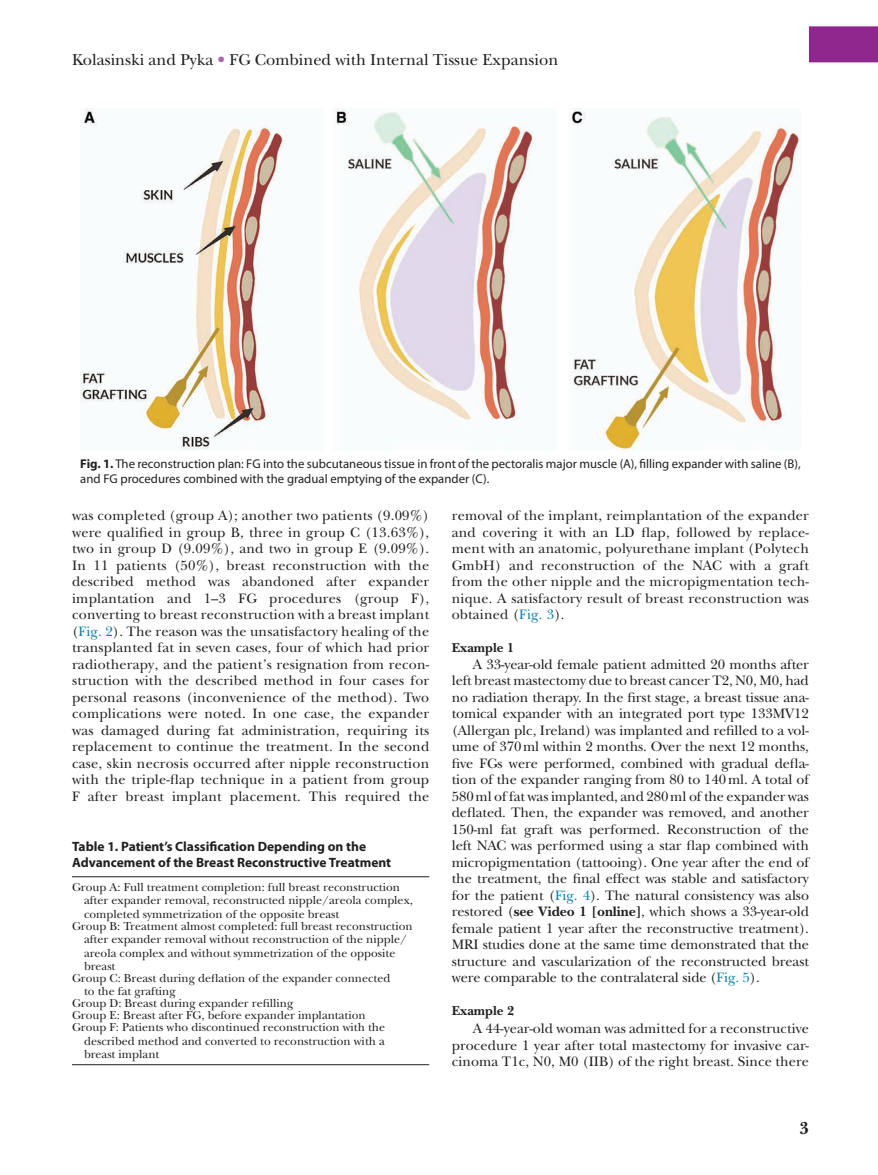
<style>
.page{position:relative;width:878px;height:1175px;background:#fff}
.page>*{position:absolute;margin:0;border:0;box-sizing:border-box;transform-origin:0 0}
.t1{font:700 18px "New Baskerville Std";color:#231f20}
.t2{font:16.5px "New Baskerville Std";color:#231f20}
.t3{font:14.25px/16.5px "New Baskerville Std";letter-spacing:.01em;color:#231f20;text-align:justify}
.t4{font:700 13.5px/16.5px "Myriad Pro";color:#231f20}
.t5{font:700 13.5px "New Baskerville Std";color:#231f20}
.t6{font:12.75px/15px "Myriad Pro";color:#231f20}
.t7{font:12px/13.5px "New Baskerville Std";color:#231f20}
.s1{color:#a866aa}
.s2{font-weight:700}
.s3{color:#0f7eac}
</style>
<div class="page">
<div style="left:808px;top:26px;width:70px;height:36px;background:#8f278f"></div>
<img style="left:80px;top:108px;width:720px;height:343px">
<hr style="left:72px;top:876px;width:357px;height:1px;background:#231f20">
<hr style="left:72px;top:1064px;width:357px;height:1px;background:#231f20">
<p class="t2" style="left:72px;top:50px;width:488px">Kolasinski and Pyka <span class="s1">•</span> FG Combined with Internal Tissue Expansion</p>
<p class="t6" style="left:80px;top:456px;width:722px"><span class="s2">Fig. 1.</span> The reconstruction plan: FG into the subcutaneous tissue in front of the pectoralis major muscle (A), filling expander with saline (B), and FG procedures combined with the gradual emptying of the expander (C).</p>
<p class="t3" style="left:72px;top:507px;width:359px">was completed (group A); another two patients (9.09%) were qualified in group B, three in group C (13.63%), two in group D (9.09%), and two in group E (9.09%).<br>In 11 patients (50%), breast reconstruction with the described method was abandoned after expander implantation and 1–3 FG procedures (group F), converting to breast reconstruction with a breast implant (<span class="s3">Fig. 2</span>). The reason was the unsatisfactory healing of the transplanted fat in seven cases, four of which had prior radiotherapy‚ and the patient’s resignation from recon&shy;struction with the described method in four cases for personal reasons (inconvenience of the method). Two complications were noted. In one case, the expander was damaged during fat administration, requiring its replacement to continue the treatment. In the second case, skin necrosis occurred after nipple reconstruction with the triple-flap technique in a patient from group F after breast implant placement. This required the</p>
<p class="t3" style="left:452px;top:507px;width:359px">removal of the implant, reimplantation of the expander and covering it with an LD flap, followed by replace&shy;ment with an anatomic, polyurethane implant (Polytech GmbH) and reconstruction of the NAC with a graft from the other nipple and the micropigmentation tech&shy;nique. A satisfactory result of breast reconstruction was obtained (<span class="s3">Fig. 3</span>).</p>
<p class="t5" style="left:452px;top:640px;width:64px">Example 1</p>
<p class="t3" style="left:451px;top:656px;width:359px;text-indent:21px">A 33-year-old female patient admitted 20 months after left breast mastectomy due to breast cancer T2, N0, M0, had no radiation therapy. In the first stage, a breast tissue ana&shy;tomical expander with an integrated port type 133MV12 (Allergan plc, Ireland) was implanted and refilled to a vol&shy;ume of 370ml within 2 months. Over the next 12 months, five FGs were performed, combined with gradual defla&shy;tion of the expander ranging from 80 to 140ml. A total of 580ml of fat was implanted, and 280ml of the expander was deflated. Then, the expander was removed, and another 150-ml fat graft was performed. Reconstruction of the left NAC was performed using a star flap combined with micropigmentation (tattooing). One year after the end of the treatment, the final effect was stable and satisfactory for the patient (<span class="s3">Fig. 4</span>). The natural consistency was also restored (<span class="s2">see Video 1 [online]</span>, which shows a 33-year-old female patient 1 year after the reconstructive treatment).<br>MRI studies done at the same time demonstrated that the structure and vascularization of the reconstructed breast were comparable to the contralateral side (<span class="s3">Fig. 5</span>).</p>
<p class="t5" style="left:452px;top:1003px;width:64px">Example 2</p>
<p class="t3" style="left:451px;top:1020px;width:359px;text-indent:21px">A 44-year-old woman was admitted for a reconstructive procedure 1 year after total mastectomy for invasive car&shy;cinoma T1c, N0, M0 (IIB) of the right breast. Since there</p>
<p class="t4" style="left:72px;top:837px;width:321px">Table 1. Patient’s Classification Depending on the<br>Advancement of the Breast Reconstructive Treatment</p>
<p class="t7" style="left:84px;top:880px;width:330px;text-indent:-12px">Group A: Full treatment completion: full breast reconstruction after expander removal, reconstructed nipple/areola complex, completed symmetrization of the opposite breast</p>
<p class="t7" style="left:84px;top:919px;width:330px;text-indent:-12px">Group B: Treatment almost completed: full breast reconstruction after expander removal without reconstruction of the nipple/ areola complex and without symmetrization of the opposite breast</p>
<p class="t7" style="left:84px;top:971px;width:308px;text-indent:-12px">Group C: Breast during deflation of the expander connected to the fat grafting</p>
<p class="t7" style="left:72px;top:997px;width:314px;line-height:12px">Group D: Breast during expander refilling<br>Group E: Breast after FG, before expander implantation<br>Group F: Patients who discontinued reconstruction with the</p>
<p class="t7" style="left:84px;top:1034px;width:302px">described method and converted to reconstruction with a breast implant</p>
<p class="t1" style="left:799px;top:1118px;width:11px">3</p>
</div>
